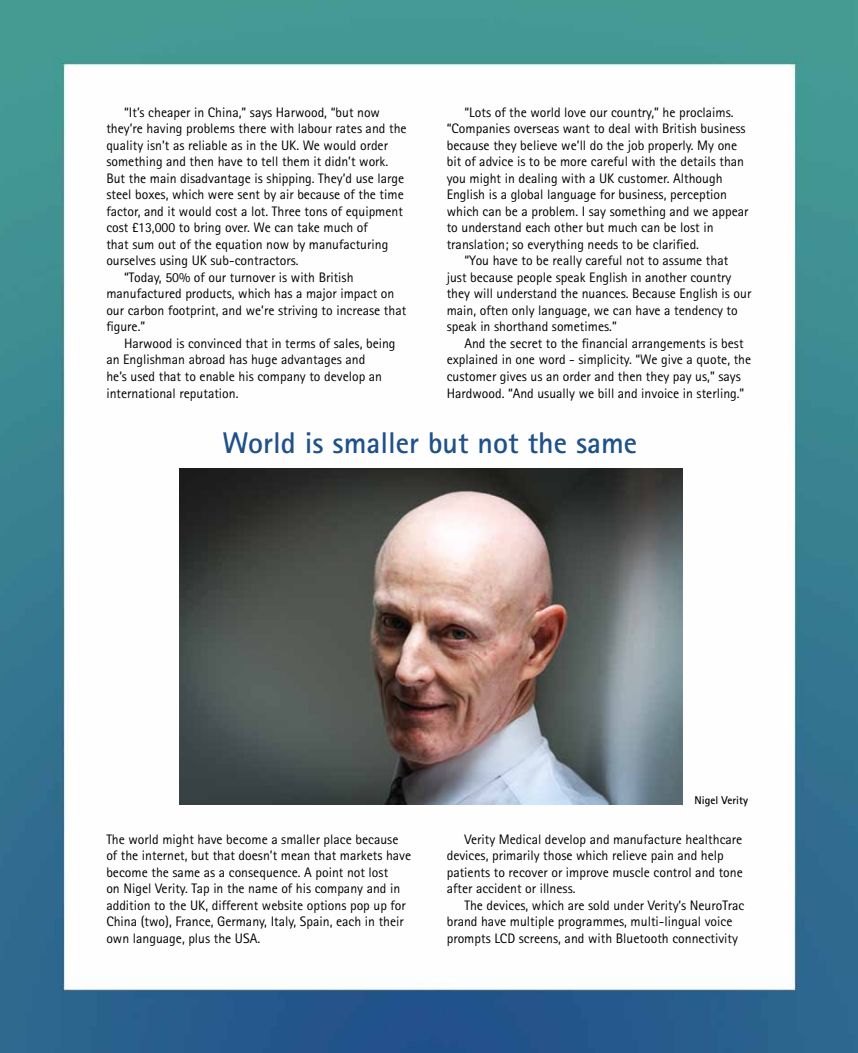
<style>
.page{position:relative;width:858px;height:1053px;background:#fff}
.page>*{position:absolute;margin:0;border:0;box-sizing:border-box;transform-origin:0 0}
.t1{font:700 30px "Rotis Sans Serif";color:#1e508a}
.t2{font:13.75px/16.5px "Rotis Sans Serif";color:#000}
.t3{font:700 11.25px "Rotis Sans Serif";color:#000}
</style>
<div class="page">
<img style="left:0;top:0;width:857px;height:1052px">
<img style="left:179px;top:468px;width:503px;height:336px">
<p class="t2" style="left:124px;top:104px;width:257px">“It’s cheaper in China,” says Harwood, “but now</p>
<p class="t2" style="left:106px;top:120px;width:302px">they’re having problems there with labour rates and the</p>
<p class="t2" style="left:106px;top:137px;width:283px">quality isn’t as reliable as in the UK. We would order</p>
<p class="t2" style="left:106px;top:153px;width:283px">something and then have to tell them it didn’t work.</p>
<p class="t2" style="left:106px;top:170px;width:299px">But the main disadvantage is shipping. They’d use large</p>
<p class="t2" style="left:106px;top:186px;width:299px">steel boxes, which were sent by air because of the time</p>
<p class="t2" style="left:106px;top:203px;width:298px">factor, and it would cost a lot. Three tons of equipment</p>
<p class="t2" style="left:106px;top:219px;width:263px">cost £13,000 to bring over. We can take much of</p>
<p class="t2" style="left:106px;top:236px;width:283px">that sum out of the equation now by manufacturing</p>
<p class="t2" style="left:106px;top:252px;width:194px">ourselves using UK sub-contractors.</p>
<p class="t2" style="left:124px;top:269px;width:231px">“Today, 50% of our turnover is with British</p>
<p class="t2" style="left:106px;top:285px;width:289px">manufactured products, which has a major impact on</p>
<p class="t2" style="left:106px;top:302px;width:301px">our carbon footprint, and we’re striving to increase that</p>
<p class="t2" style="left:106px;top:318px;width:40px">figure.”</p>
<p class="t2" style="left:124px;top:335px;width:273px">Harwood is convinced that in terms of sales, being</p>
<p class="t2" style="left:106px;top:351px;width:260px">an Englishman abroad has huge advantages and</p>
<p class="t2" style="left:106px;top:368px;width:277px">he’s used that to enable his company to develop an</p>
<p class="t2" style="left:106px;top:384px;width:134px">international reputation.</p>
<p class="t2" style="left:446px;top:104px;width:303px;text-indent:18px">“Lots of the world love our country,” he proclaims. “Companies overseas want to deal with British business because they believe we’ll do the job properly. My one bit of advice is to be more careful with the details than you might in dealing with a UK customer. Although English is a global language for business, perception which can be a problem. I say something and we appear to understand each other but much can be lost in translation; so everything needs to be clarified.</p>
<p class="t2" style="left:446px;top:252px;width:306px;text-indent:18px">“You have to be really careful not to assume that just because people speak English in another country they will understand the nuances. Because English is our main, often only language, we can have a tendency to speak in shorthand sometimes.”</p>
<p class="t2" style="left:446px;top:335px;width:306px;text-indent:18px">And the secret to the financial arrangements is best explained in one word - simplicity. “We give a quote, the customer gives us an order and then they pay us,” says Hardwood. “And usually we bill and invoice in sterling.”</p>
<h1 class="t1" style="left:222px;top:423px;width:416px">World is smaller but not the same</h1>
<p class="t3" style="left:694px;top:793px;width:55px">Nigel Verity</p>
<p class="t2" style="left:106px;top:830px;width:306px">The world might have become a smaller place because of the internet, but that doesn’t mean that markets have become the same as a consequence. A point not lost<br>on Nigel Verity. Tap in the name of his company and in addition to the UK, different website options pop up for China (two), France, Germany, Italy, Spain, each in their own language, plus the USA.</p>
<p class="t2" style="left:446px;top:830px;width:298px;text-indent:18px">Verity Medical develop and manufacture healthcare devices, primarily those which relieve pain and help patients to recover or improve muscle control and tone after accident or illness.</p>
<p class="t2" style="left:446px;top:896px;width:299px;text-indent:18px">The devices, which are sold under Verity’s NeuroTrac brand have multiple programmes, multi-lingual voice prompts LCD screens, and with Bluetooth connectivity</p>
</div>
